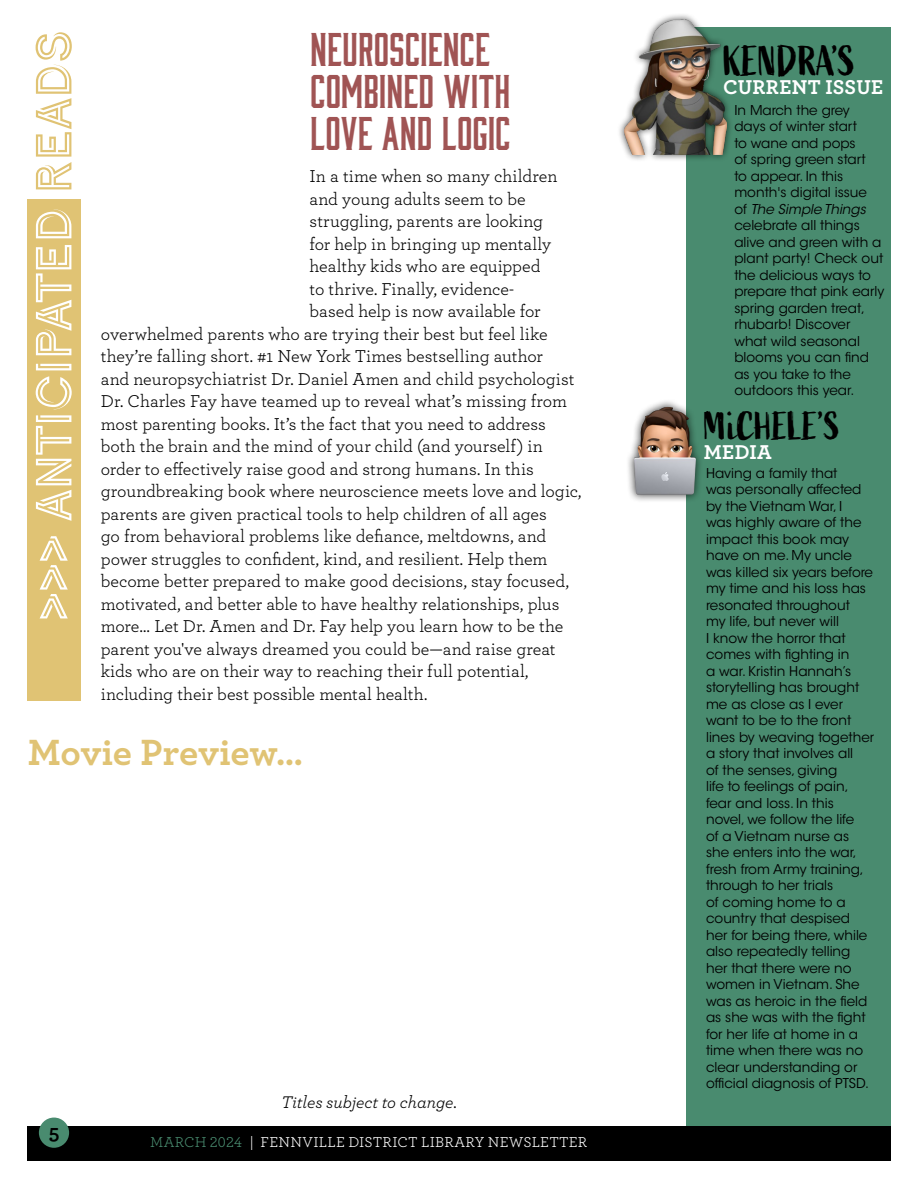
<style>
.page{position:relative;width:918px;height:1188px;background:#fff}
.page>*{position:absolute;margin:0;border:0;box-sizing:border-box;transform-origin:0 0}
.t1{font:54px "Continuo";color:#fff}
.t2{font:43.5px/42px "Bourbon";color:#a05454}
.t3{font:42px "Active";color:#000}
.t4{font:39px "Active";color:#000}
.t5{font:700 38.25px "Archer Pro";color:#e0c374}
.t6{font:700 21px "Archer Pro";letter-spacing:.015em;color:#fff}
.t7{font:700 21px "Archer Pro";color:#000}
.t8{font:18px "Archer Pro";letter-spacing:-.005em;color:#000}
.t9{font:italic 17.7px "Archer Pro";letter-spacing:-.005em;color:#000}
.t10{font:15px "Archer Pro";letter-spacing:.015em;color:#fff}
.t11{font:13.5px/16.5px "ITC Avant Garde Std";color:#000}
.s1{color:#e0c374}
.s2{color:#498b6f}
.s3{font-style:italic}
</style>
<div class="page">
<div style="left:687px;top:27px;width:204px;height:1134px;background:#498b6f"></div>
<div style="left:27px;top:1126px;width:864px;height:35px;background:#000"></div>
<div style="left:39px;top:1118px;width:30px;height:30px;background:#498b6f;border-radius:50%"></div>
<div style="left:626px;top:399px;width:78px;height:103px;background:#000;opacity:.75"></div>
<img style="left:634px;top:407px;width:62px;height:88px">
<div style="left:27px;top:200px;width:54px;height:501px;background:#e0c374"></div>
<div style="left:617px;top:12px;width:116px;height:150px;background:#000;opacity:.75"></div>
<img style="left:624px;top:19px;width:102px;height:135px">
<h1 class="t1" style="left:27px;top:622px;width:593px;rotate:-90deg">&gt;&gt;&gt; ANTICIPATED <span class="s1">READS</span></h1>
<h2 class="t2" style="left:310px;top:26px;width:202px">NEUROSCIENCE<br>COMBINED WITH<br>LOVE AND LOGIC</h2>
<h3 class="t8" style="left:310px;top:164px;width:249px">In a time when so many children</h3>
<h3 class="t8" style="left:310px;top:187px;width:218px">and young adults seem to be</h3>
<h3 class="t8" style="left:310px;top:209px;width:235px">struggling, parents are looking</h3>
<h3 class="t8" style="left:310px;top:232px;width:243px">for help in bringing up mentally</h3>
<h3 class="t8" style="left:310px;top:254px;width:233px">healthy kids who are equipped</h3>
<h3 class="t8" style="left:310px;top:277px;width:206px">to thrive. Finally, evidence-</h3>
<h3 class="t8" style="left:310px;top:299px;width:233px">based help is now available for</h3>
<h3 class="t8" style="left:101px;top:322px;width:448px">overwhelmed parents who are trying their best but feel like</h3>
<h3 class="t8" style="left:101px;top:344px;width:444px">they’re falling short. #1 New York Times bestselling author</h3>
<h3 class="t8" style="left:101px;top:367px;width:475px">and neuropsychiatrist Dr. Daniel Amen and child psychologist</h3>
<h3 class="t8" style="left:101px;top:389px;width:468px">Dr. Charles Fay have teamed up to reveal what’s missing from</h3>
<h3 class="t8" style="left:101px;top:412px;width:447px">most parenting books. It’s the fact that you need to address</h3>
<h3 class="t8" style="left:101px;top:434px;width:443px">both the brain and the mind of your child (and yourself) in</h3>
<h3 class="t8" style="left:101px;top:457px;width:435px">order to effectively raise good and strong humans. In this</h3>
<h3 class="t8" style="left:101px;top:479px;width:482px">groundbreaking book where neuroscience meets love and logic,</h3>
<h3 class="t8" style="left:101px;top:502px;width:448px">parents are given practical tools to help children of all ages</h3>
<h3 class="t8" style="left:101px;top:524px;width:447px">go from behavioral problems like defiance, meltdowns, and</h3>
<h3 class="t8" style="left:101px;top:547px;width:448px">power struggles to confident, kind, and resilient. Help them</h3>
<h3 class="t8" style="left:101px;top:569px;width:470px">become better prepared to make good decisions, stay focused,</h3>
<h3 class="t8" style="left:101px;top:592px;width:460px">motivated, and better able to have healthy relationships, plus</h3>
<h3 class="t8" style="left:101px;top:614px;width:464px">more… Let Dr. Amen and Dr. Fay help you learn how to be the</h3>
<h3 class="t8" style="left:101px;top:637px;width:456px">parent you've always dreamed you could be—and raise great</h3>
<h3 class="t8" style="left:101px;top:659px;width:429px">kids who are on their way to reaching their full potential,</h3>
<h3 class="t8" style="left:101px;top:682px;width:328px">including their best possible mental health.</h3>
<h3 class="t5" style="left:28px;top:722px;width:276px">Movie Preview…</h3>
<h3 class="t7" style="left:49px;top:1115px;width:12px">5</h3>
<h3 class="t9" style="left:281px;top:1089px;width:177px">Titles subject to change.</h3>
<p class="t10" style="left:150px;top:1132px;width:439px"><span class="s2">MARCH 2024</span> | FENNVILLE DISTRICT LIBRARY NEWSLETTER</p>
<h3 class="t3" style="left:723px;top:37px;width:134px">KENDRA’S</h3>
<h3 class="t6" style="left:723px;top:71px;width:162px">CURRENT ISSUE</h3>
<p class="t11" style="left:734px;top:102px;width:151px">In March the grey days of winter start<br>to wane and pops<br>of spring green start<br>to appear. In this month's digital issue<br>of <span class="s3">The Simple Things </span>celebrate all things alive and green with a plant party! Check out the delicious ways to prepare that pink early spring garden treat, rhubarb! Discover what wild seasonal blooms you can find as you take to the outdoors this year.</p>
<h3 class="t4" style="left:704px;top:404px;width:138px">MiCHELE’S</h3>
<h3 class="t6" style="left:704px;top:435px;width:69px">MEDIA</h3>
<p class="t11" style="left:706px;top:465px;width:170px">Having a family that<br>was personally affected by the Vietnam War, I<br>was highly aware of the impact this book may have on me. My uncle was killed six years before my time and his loss has resonated throughout<br>my life, but never will<br>I know the horror that comes with fighting in<br>a war. Kristin Hannah’s storytelling has brought me as close as I ever want to be to the front lines by weaving together a story that involves all<br>of the senses, giving<br>life to feelings of pain, fear and loss. In this novel, we follow the life<br>of a Vietnam nurse as she enters into the war, fresh from Army training, through to her trials<br>of coming home to a country that despised her for being there, while also repeatedly telling her that there were no women in Vietnam. She was as heroic in the field as she was with the fight for her life at home in a time when there was no clear understanding or official diagnosis of PTSD.</p>
</div>
